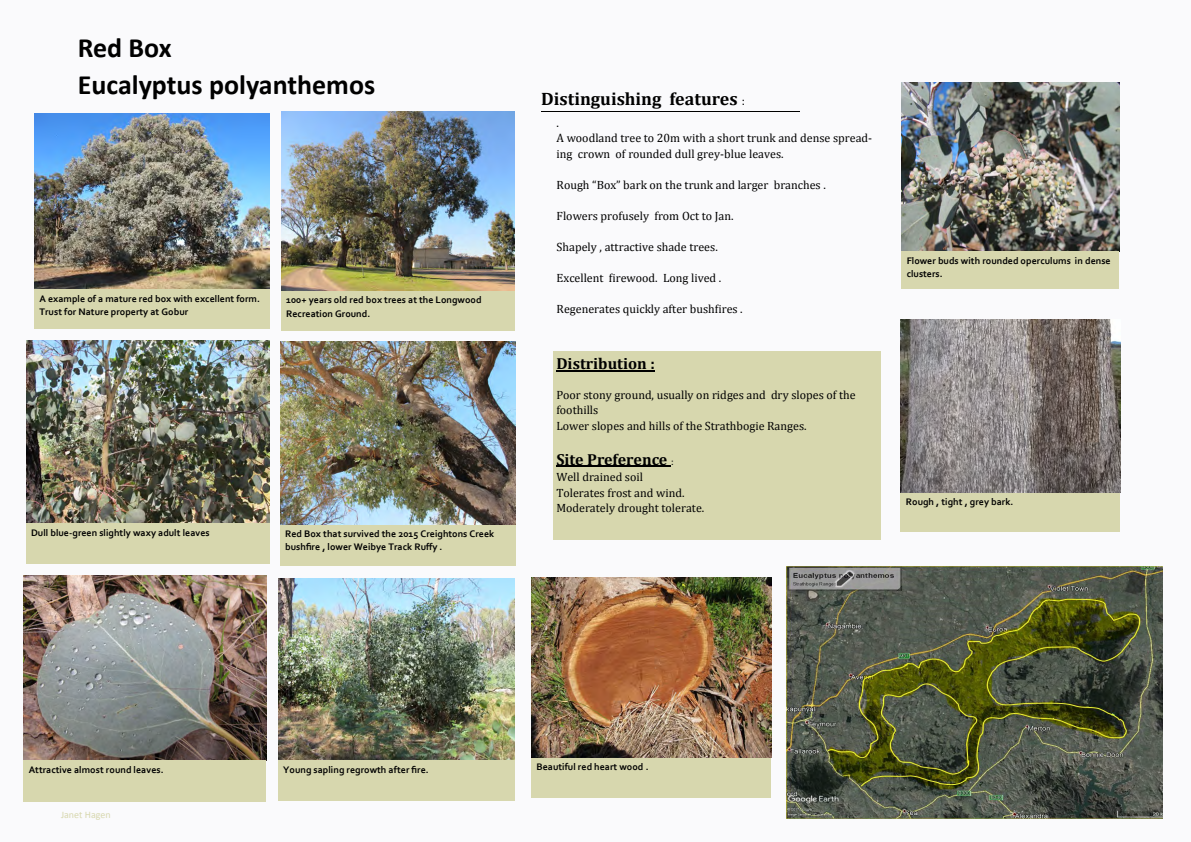
<style>
.page{position:relative;width:1191px;height:842px;background:#fafafc}
.page>*{position:absolute;margin:0;border:0;box-sizing:border-box;transform-origin:0 0}
.t1{font:700 28px "Calibri";color:#000}
.t2{font:700 18px "Cambria";color:#000}
.t3{font:700 16px "Cambria";color:#000}
.t4{font:12px/15.5px "Cambria";color:#000}
.t5{font:700 10px/13.3px "Corbel";color:#000}
.t6{font:10px "Calibri";color:#d7d7ae}
.s1{font-weight:400;font-size:12px}
.s2{font-weight:400;font-size:10px}
</style>
<div class="page">
<hr style="left:541px;top:112px;width:259px;height:1px;background:#000">
<div style="left:553px;top:351px;width:328px;height:188px;background:#d7d7ae"></div>
<hr style="left:556px;top:370px;width:99px;height:1px;background:#000">
<hr style="left:556px;top:465px;width:115px;height:2px;background:#000">
<img style="left:786px;top:566px;width:376px;height:252px">
<img style="left:35px;top:113px;width:235px;height:177px">
<div style="left:35px;top:290px;width:235px;height:39px;background:#d7d7ae"></div>
<img style="left:281px;top:111px;width:233px;height:180px">
<div style="left:281px;top:291px;width:233px;height:40px;background:#d7d7ae"></div>
<img style="left:26px;top:341px;width:243px;height:183px">
<div style="left:26px;top:524px;width:243px;height:40px;background:#d7d7ae"></div>
<img style="left:280px;top:341px;width:235px;height:184px">
<div style="left:280px;top:525px;width:235px;height:40px;background:#d7d7ae"></div>
<img style="left:901px;top:83px;width:218px;height:168px">
<div style="left:901px;top:251px;width:218px;height:38px;background:#d7d7ae"></div>
<img style="left:900px;top:320px;width:220px;height:173px">
<div style="left:900px;top:493px;width:220px;height:38px;background:#d7d7ae"></div>
<img style="left:24px;top:575px;width:242px;height:185px">
<div style="left:24px;top:760px;width:242px;height:41px;background:#d7d7ae"></div>
<img style="left:278px;top:578px;width:236px;height:182px">
<div style="left:278px;top:760px;width:236px;height:41px;background:#d7d7ae"></div>
<img style="left:531px;top:578px;width:240px;height:180px">
<div style="left:531px;top:758px;width:240px;height:40px;background:#d7d7ae"></div>
<p class="t1" style="left:78px;top:36px;width:95px">Red Box</p>
<p class="t1" style="left:78px;top:73px;width:299px">Eucalyptus polyanthemos</p>
<p class="t5" style="left:39px;top:293px;width:222px">A example of a mature red box with excellent form.<br>Trust for Nature property at Gobur</p>
<p class="t5" style="left:286px;top:294px;width:197px">100+ years old red box trees at the Longwood<br>Recreation Ground.</p>
<p class="t5" style="left:31px;top:527px;width:180px">Dull blue-green slightly waxy adult leaves</p>
<p class="t5" style="left:285px;top:528px;width:211px">Red Box that survived the 2015 Creightons Creek bushfire , lower Weibye Track Ruffy .</p>
<p class="t2" style="left:541px;top:88px;width:205px">Distinguishing features <span class="s1">:</span></p>
<p class="t4" style="left:556px;top:115px;width:4px">.</p>
<p class="t4" style="left:556px;top:130px;width:317px">A woodland tree to 20m with a short trunk and dense spread&shy;ing crown of rounded dull grey-blue leaves.</p>
<p class="t4" style="left:556px;top:177px;width:271px">Rough “Box” bark on the trunk and larger branches .</p>
<p class="t4" style="left:556px;top:208px;width:179px">Flowers profusely from Oct to Jan.</p>
<p class="t4" style="left:556px;top:239px;width:163px">Shapely , attractive shade trees.</p>
<p class="t4" style="left:556px;top:270px;width:166px">Excellent firewood. Long lived .</p>
<p class="t4" style="left:556px;top:301px;width:188px">Regenerates quickly after bushfires .</p>
<p class="t3" style="left:556px;top:354px;width:100px">Distribution :</p>
<p class="t4" style="left:556px;top:387px;width:301px">Poor stony ground, usually on ridges and dry slopes of the foothills</p>
<p class="t4" style="left:556px;top:418px;width:252px">Lower slopes and hills of the Strathbogie Ranges.</p>
<p class="t3" style="left:556px;top:449px;width:119px">Site Preference <span class="s2">:</span></p>
<p class="t4" style="left:556px;top:469px;width:88px">Well drained soil</p>
<p class="t4" style="left:556px;top:485px;width:130px">Tolerates frost and wind.</p>
<p class="t4" style="left:556px;top:500px;width:149px">Moderately drought tolerate.</p>
<p class="t5" style="left:906px;top:255px;width:205px">Flower buds with rounded operculums in dense clusters.</p>
<p class="t5" style="left:906px;top:496px;width:109px">Rough , tight , grey bark.</p>
<p class="t5" style="left:29px;top:763px;width:136px">Attractive almost round leaves.</p>
<p class="t5" style="left:283px;top:764px;width:147px">Young sapling regrowth after fire.</p>
<p class="t5" style="left:536px;top:761px;width:114px">Beautiful red heart wood .</p>
<p class="t6" style="left:61px;top:810px;width:51px">Janet Hagen</p>
</div>
